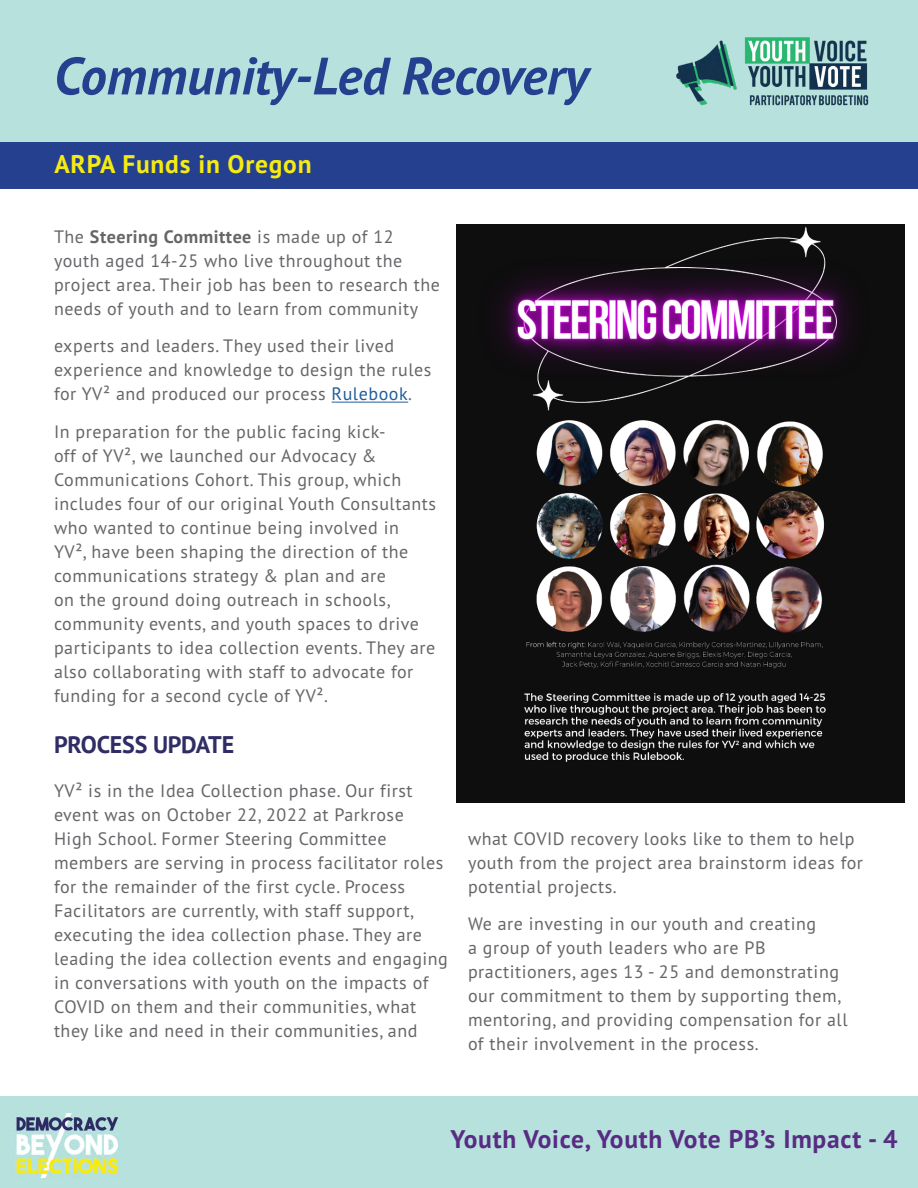
<style>
.page{position:relative;width:918px;height:1188px;background:#fff}
.page>*{position:absolute;margin:0;border:0;box-sizing:border-box;transform-origin:0 0}
.t1{font:italic 700 52.5px "PT Sans Pro";color:#25408f}
.t2{font:700 25.5px "PT Sans Pro";letter-spacing:.03em;color:#572c82}
.t3{font:700 25.5px "PT Sans Pro";letter-spacing:.03em;color:#f5eb12}
.t4{font:700 24px "PT Sans";letter-spacing:-.01em;color:#302d64}
.t5{font:18px/24px "PT Sans Pro";letter-spacing:.03em;color:#656669}
.s1{font-weight:700}
.s2{color:#215e9e}
</style>
<div class="page">
<div style="left:0;top:1096px;width:918px;height:92px;background:#b7e1dd"></div>
<div style="left:0;top:0;width:918px;height:143px;background:#b7e1dd"></div>
<hr style="left:332px;top:402px;width:76px;height:1px;background:#215e9e">
<img style="left:16px;top:1114px;width:103px;height:64px">
<div style="left:0;top:143px;width:918px;height:46px;background:#25408f"></div>
<img style="left:676px;top:37px;width:193px;height:69px">
<img style="left:457px;top:224px;width:447px;height:578px">
<h1 class="t1" style="left:54px;top:42px;width:536px">Community-Led Recovery</h1>
<h2 class="t3" style="left:54px;top:148px;width:259px">ARPA Funds in Oregon</h2>
<p class="t5" style="left:54px;top:224px;width:388px">The <span class="s1">Steering Committee</span> is made up of 12 youth aged 14-25 who live throughout the project area. Their job has been to research the needs of youth and to learn from community</p>
<p class="t5" style="left:54px;top:334px;width:379px">experts and leaders. They used their lived experience and knowledge to design the rules for YV² and produced our process <span class="s2">Rulebook</span>.</p>
<p class="t5" style="left:54px;top:419px;width:384px">In preparation for the public facing kick-<br>off of YV², we launched our Advocacy &amp; Communications Cohort. This group, which includes four of our original Youth Consultants who wanted to continue being involved in YV², have been shaping the direction of the communications strategy &amp; plan and are<br>on the ground doing outreach in schools, community events, and youth spaces to drive participants to idea collection events. They are also collaborating with staff to advocate for funding for a second cycle of YV².</p>
<h3 class="t4" style="left:54px;top:728px;width:182px">PROCESS UPDATE</h3>
<p class="t5" style="left:54px;top:778px;width:395px">YV² is in the Idea Collection phase. Our first event was on October 22, 2022 at Parkrose<br>High School. Former Steering Committee members are serving in process facilitator roles for the remainder of the first cycle. Process Facilitators are currently, with staff support, executing the idea collection phase. They are leading the idea collection events and engaging in conversations with youth on the impacts of COVID on them and their communities, what they like and need in their communities, and</p>
<p class="t5" style="left:468px;top:826px;width:397px">what COVID recovery looks like to them to help youth from the project area brainstorm ideas for potential projects.</p>
<p class="t5" style="left:468px;top:912px;width:381px">We are investing in our youth and creating<br>a group of youth leaders who are PB practitioners, ages 13 - 25 and demonstrating our commitment to them by supporting them, mentoring, and providing compensation for all of their involvement in the process.</p>
<h2 class="t2" style="left:451px;top:1123px;width:449px">Youth Voice, Youth Vote PB’s Impact - 4</h2>
</div>
